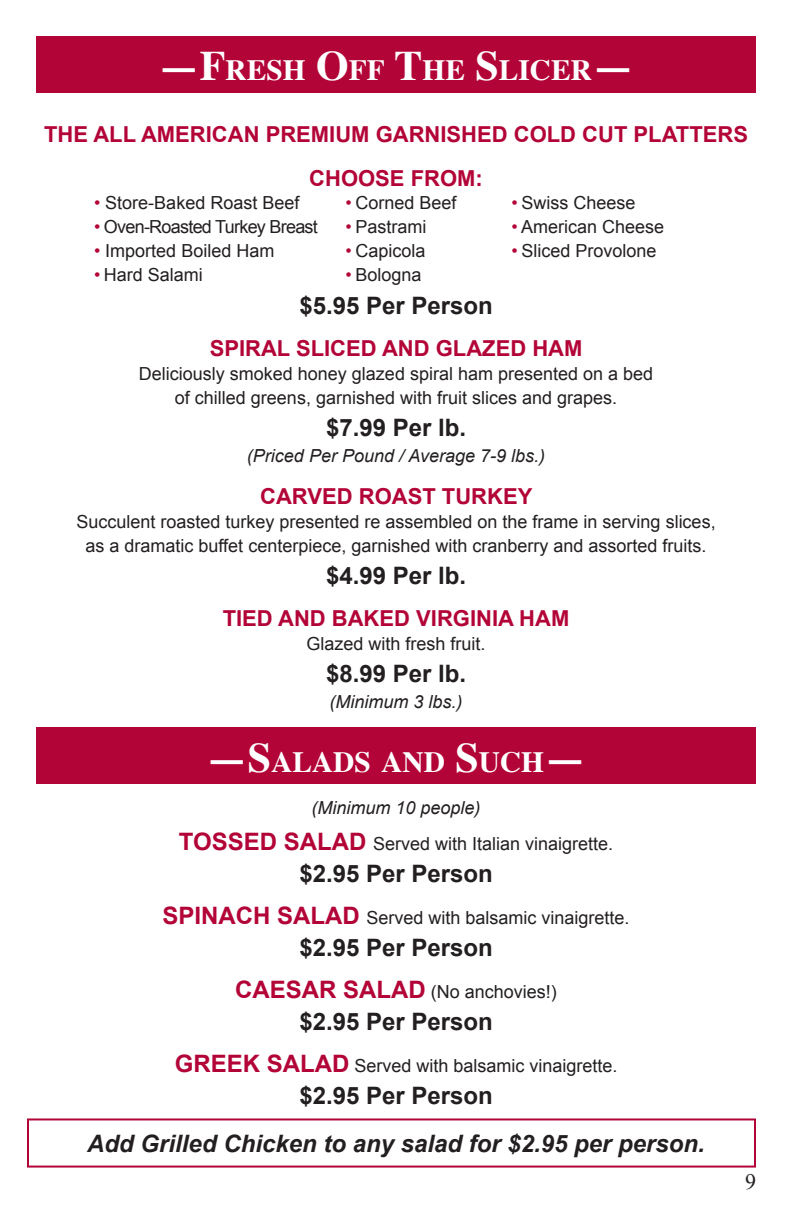
<style>
.page{position:relative;width:792px;height:1224px;background:#fff}
.page>*{position:absolute;margin:0;border:0;box-sizing:border-box;transform-origin:0 0}
.t1{font:700 29.4px "Times";color:#fff}
.t2{font:700 24px "Arial";color:#231f20}
.t3{font:italic 700 24px "Arial";color:#231f20}
.t4{font:700 22px "Arial";color:#b30437}
.t5{font:22px "Times New Roman";color:#231f20}
.t6{font:18px/24px "Arial";color:#231f20;text-align:center}
.t7{font:italic 18px "Arial";color:#231f20}
.t8{font:18px "Arial";letter-spacing:-.04em;color:#231f20}
.s1{font-size:42px}
.s2{font-style:italic;color:#b30437}
.s3{font-weight:700;font-size:24px;color:#b30437}
</style>
<div class="page">
<div style="left:36px;top:36px;width:720px;height:57px;background:#b30437"></div>
<div style="left:36px;top:728px;width:720px;height:56px;background:#b30437"></div>
<div style="left:27px;top:1118px;width:729px;height:50px;border:2px solid #b30437"></div>
<p class="t1" style="left:158px;top:42px;width:478px"><span class="s1">—</span><span class="s1">F</span>RESH <span class="s1">O</span>FF <span class="s1">T</span>HE <span class="s1">S</span>LICER<span class="s1">—</span></p>
<p class="t4" style="left:44px;top:120px;width:705px">THE ALL AMERICAN PREMIUM GARNISHED COLD CUT PLATTERS</p>
<p class="t4" style="left:309px;top:164px;width:175px">CHOOSE FROM:</p>
<p class="t6" style="left:94px;top:190px;width:207px"><span class="s2">•</span> Store-Baked Roast Beef</p>
<p class="t8" style="left:94px;top:214px;width:225px"><span class="s2">•</span> Oven-Roasted Turkey Breast</p>
<p class="t6" style="left:94px;top:238px;width:182px"><span class="s2">•</span> Imported Boiled Ham</p>
<p class="t6" style="left:94px;top:262px;width:110px"><span class="s2">•</span> Hard Salami</p>
<p class="t6" style="left:346px;top:190px;width:112px"><span class="s2">•</span> Corned Beef</p>
<p class="t6" style="left:346px;top:214px;width:82px"><span class="s2">•</span> Pastrami</p>
<p class="t6" style="left:346px;top:238px;width:81px"><span class="s2">•</span> Capicola</p>
<p class="t6" style="left:346px;top:262px;width:77px"><span class="s2">•</span> Bologna</p>
<p class="t6" style="left:512px;top:190px;width:125px"><span class="s2">•</span> Swiss Cheese</p>
<p class="t6" style="left:512px;top:214px;width:154px"><span class="s2">•</span> American Cheese</p>
<p class="t6" style="left:512px;top:238px;width:146px"><span class="s2">•</span> Sliced Provolone</p>
<p class="t2" style="left:299px;top:290px;width:195px">$5.95 Per Person</p>
<p class="t4" style="left:210px;top:334px;width:374px">SPIRAL SLICED AND GLAZED HAM</p>
<p class="t6" style="left:139px;top:362px;width:516px">Deliciously smoked honey glazed spiral ham presented on a bed of chilled greens, garnished with fruit slices and grapes.</p>
<p class="t2" style="left:326px;top:412px;width:142px">$7.99 Per lb.</p>
<p class="t7" style="left:247px;top:444px;width:300px">(Priced Per Pound / Average 7-9 lbs.)</p>
<p class="t4" style="left:260px;top:482px;width:274px">CARVED ROAST TURKEY</p>
<p class="t6" style="left:76px;top:510px;width:641px">Succulent roasted turkey presented re assembled on the frame in serving slices, as a dramatic buffet centerpiece, garnished with cranberry and assorted fruits.</p>
<p class="t2" style="left:326px;top:560px;width:142px">$4.99 Per lb.</p>
<p class="t4" style="left:223px;top:604px;width:348px">TIED AND BAKED VIRGINIA HAM</p>
<p class="t6" style="left:307px;top:632px;width:181px">Glazed with fresh fruit.</p>
<p class="t2" style="left:326px;top:658px;width:142px">$8.99 Per lb.</p>
<p class="t7" style="left:330px;top:690px;width:135px">(Minimum 3 lbs.)</p>
<p class="t1" style="left:206px;top:734px;width:382px"><span class="s1">—</span><span class="s1">S</span>ALADS AND <span class="s1">S</span>UCH <span class="s1">—</span></p>
<p class="t7" style="left:312px;top:796px;width:171px">(Minimum 10 people)</p>
<p class="t6" style="left:179px;top:832px;width:436px"><span class="s3">TOSSED SALAD</span> Served with Italian vinaigrette.</p>
<p class="t2" style="left:299px;top:858px;width:195px">$2.95 Per Person</p>
<p class="t6" style="left:163px;top:906px;width:469px"><span class="s3">SPINACH SALAD</span> Served with balsamic vinaigrette.</p>
<p class="t2" style="left:299px;top:932px;width:195px">$2.95 Per Person</p>
<p class="t6" style="left:235px;top:980px;width:323px"><span class="s3">CAESAR SALAD</span> (No anchovies!)</p>
<p class="t2" style="left:299px;top:1006px;width:195px">$2.95 Per Person</p>
<p class="t6" style="left:175px;top:1054px;width:444px"><span class="s3">GREEK SALAD</span> Served with balsamic vinaigrette.</p>
<p class="t2" style="left:299px;top:1080px;width:195px">$2.95 Per Person</p>
<p class="t3" style="left:87px;top:1128px;width:619px">Add Grilled Chicken to any salad for $2.95 per person.</p>
<p class="t5" style="left:745px;top:1167px;width:12px">9</p>
</div>
